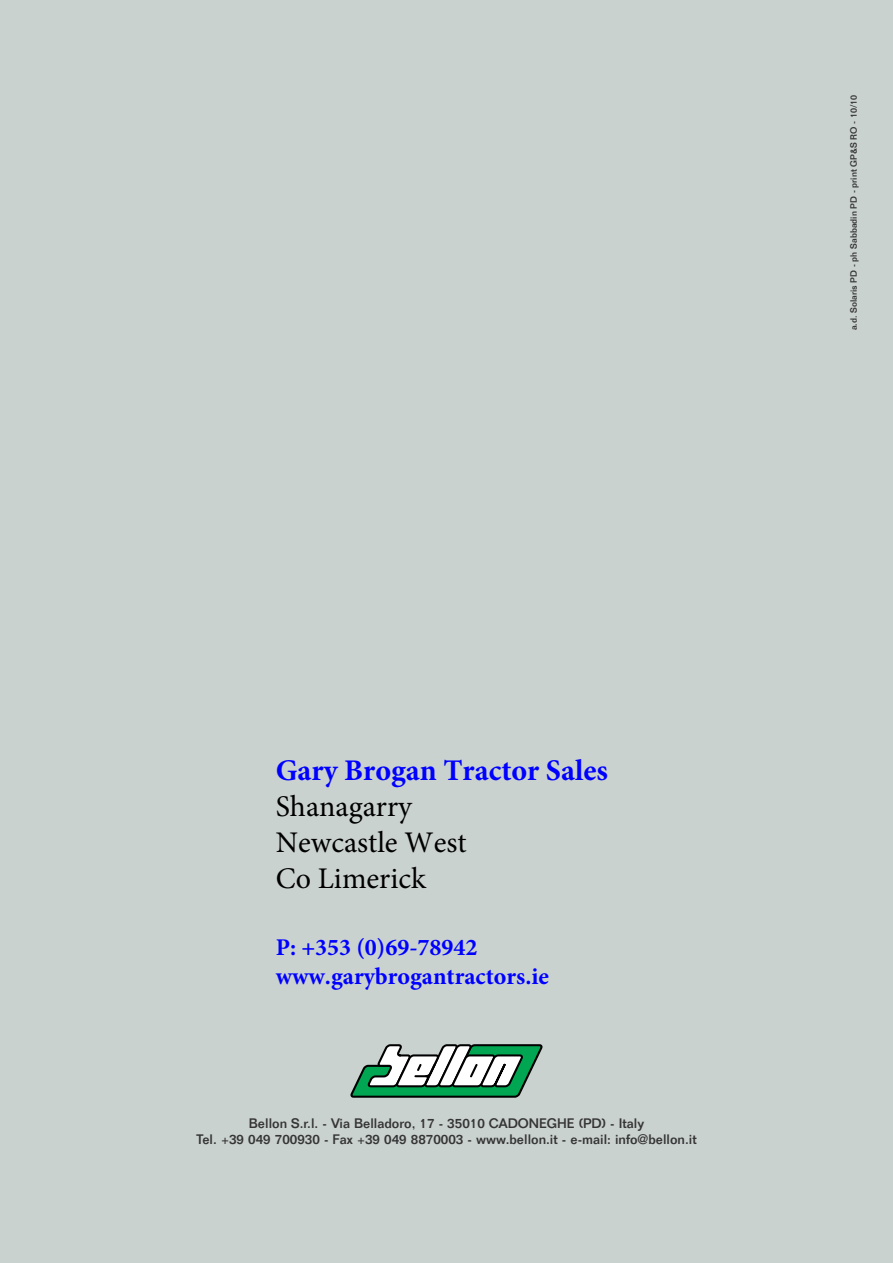
<style>
.page{position:relative;width:893px;height:1263px;background:#cad2d0}
.page>*{position:absolute;margin:0;border:0;box-sizing:border-box;transform-origin:0 0}
.t1{font:30px/36px "Minion Pro";color:#000}
.t2{font:700 30px "Minion Pro";color:#00f}
.t3{font:700 24px/28.8px "Minion Pro";color:#00f}
.t4{font:500 13.5px/16.2px "Folio";color:#353535;text-align:center}
.t5{font:500 9px "Folio";color:#353535}
</style>
<div class="page">
<svg style="left:350px;top:1044px;width:192px;height:54px"></svg>
<p class="t5" style="left:850px;top:330px;width:237px;rotate:-90deg">a.d. Solaris PD - ph Sabbadin PD - print GP&amp;S RO - 10/10</p>
<h1 class="t2" style="left:276px;top:749px;width:334px">Gary Brogan Tractor Sales</h1>
<h1 class="t1" style="left:276px;top:788px;width:192px">Shanagarry<br>Newcastle West<br>Co Limerick</h1>
<h2 class="t3" style="left:276px;top:933px;width:275px">P: +353 (0)69-78942 www.garybrogantractors.ie</h2>
<p class="t4" style="left:196px;top:1117px;width:502px">Bellon S.r.l. - Via Belladoro, 17 - 35010 CADONEGHE (PD) - Italy<br>Tel. +39 049 700930 - Fax +39 049 8870003 - www.bellon.it - e-mail: info@bellon.it</p>
</div>
